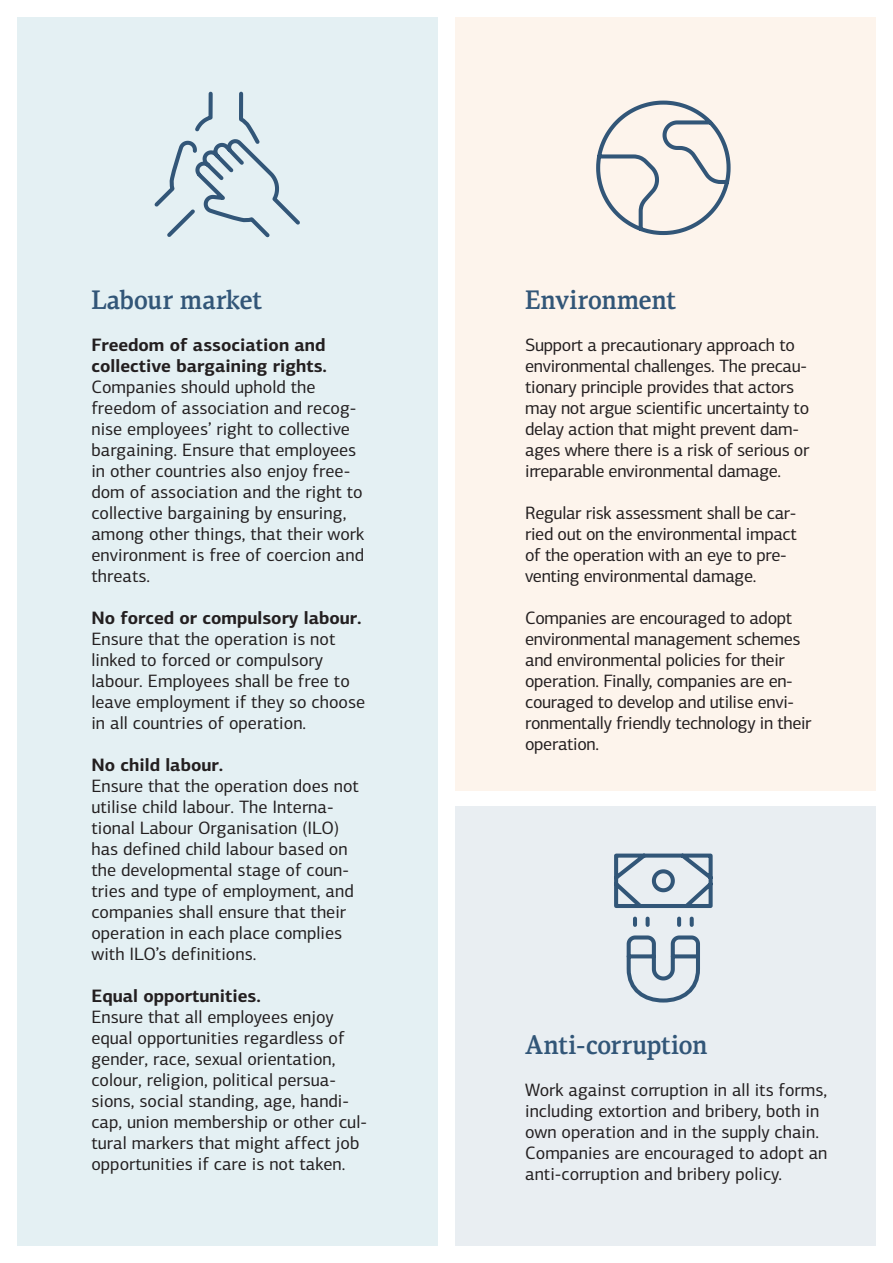
<style>
.page{position:relative;width:893px;height:1263px;background:#fff}
.page>*{position:absolute;margin:0;border:0;box-sizing:border-box;transform-origin:0 0}
.Inngangur_-_Shift{font:500 27px "LB Centro Serif Cond";letter-spacing:-.005em;color:#325678}
.t1{font:18px/21px "LB Centro Sans";color:#231f20}
.t2{font:18px/21px "LB Centro Sans";letter-spacing:-.02em;color:#231f20}
.t3{font:700 18px/21px "LB Centro Sans";color:#231f20}
</style>
<div class="page">
<div style="left:17px;top:17px;width:420px;height:1229px;background:#e4f0f3"></div>
<div style="left:455px;top:17px;width:421px;height:774px;background:#fdf4ec"></div>
<div style="left:455px;top:806px;width:421px;height:440px;background:#e9eef2"></div>
<svg style="left:154px;top:91px;width:146px;height:147px"></svg>
<svg style="left:614px;top:853px;width:99px;height:150px"></svg>
<svg style="left:596px;top:100px;width:135px;height:136px"></svg>
<p class="Inngangur_-_Shift" style="left:91px;top:283px;width:172px">Labour market</p>
<p class="t3" style="left:91px;top:334px;width:237px">Freedom of association and collective bargaining rights.</p>
<p class="t1" style="left:91px;top:376px;width:274px">Companies should uphold the freedom of association and recog&shy;nise employees’ right to collective bargaining. Ensure that employees in other countries also enjoy free&shy;dom of association and the right to collective bargaining by ensuring, among other things, that their work environment is free of coercion and threats.</p>
<p class="t3" style="left:91px;top:607px;width:272px">No forced or compulsory labour.</p>
<p class="t1" style="left:91px;top:628px;width:275px">Ensure that the operation is not linked to forced or compulsory labour. Employees shall be free to leave employment if they so choose in all countries of operation.</p>
<p class="t3" style="left:91px;top:754px;width:133px">No child labour.</p>
<p class="t1" style="left:91px;top:775px;width:269px">Ensure that the operation does not utilise child labour. The Interna&shy;tional Labour Organisation (ILO) has defined child labour based on the developmental stage of coun&shy;tries and type of employment, and companies shall ensure that their operation in each place complies with ILO’s definitions.</p>
<p class="t3" style="left:91px;top:985px;width:171px">Equal opportunities.</p>
<p class="t1" style="left:91px;top:1006px;width:277px">Ensure that all employees enjoy equal opportunities regardless of gender, race, sexual orientation, colour, religion, political persua&shy;sions, social standing, age, handi&shy;cap, union membership or other cul&shy;tural markers that might affect job opportunities if care is not taken.</p>
<p class="Inngangur_-_Shift" style="left:525px;top:283px;width:152px">Environment</p>
<p class="t2" style="left:525px;top:334px;width:286px">Support a precautionary approach to environmental challenges. The precau&shy;tionary principle provides that actors may not argue scientific uncertainty to delay action that might prevent dam&shy;ages where there is a risk of serious or irreparable environmental damage.</p>
<p class="t2" style="left:525px;top:502px;width:273px">Regular risk assessment shall be car&shy;ried out on the environmental impact of the operation with an eye to pre&shy;venting environmental damage.</p>
<p class="t2" style="left:525px;top:607px;width:288px">Companies are encouraged to adopt environmental management schemes and environmental policies for their operation. Finally, companies are en&shy;couraged to develop and utilise envi&shy;ronmentally friendly technology in their operation.</p>
<p class="Inngangur_-_Shift" style="left:525px;top:1029px;width:184px">Anti-corruption</p>
<p class="t1" style="left:525px;top:1079px;width:304px">Work against corruption in all its forms, including extortion and bribery, both in own operation and in the supply chain.<br>Companies are encouraged to adopt an anti-corruption and bribery policy.</p>
</div>
